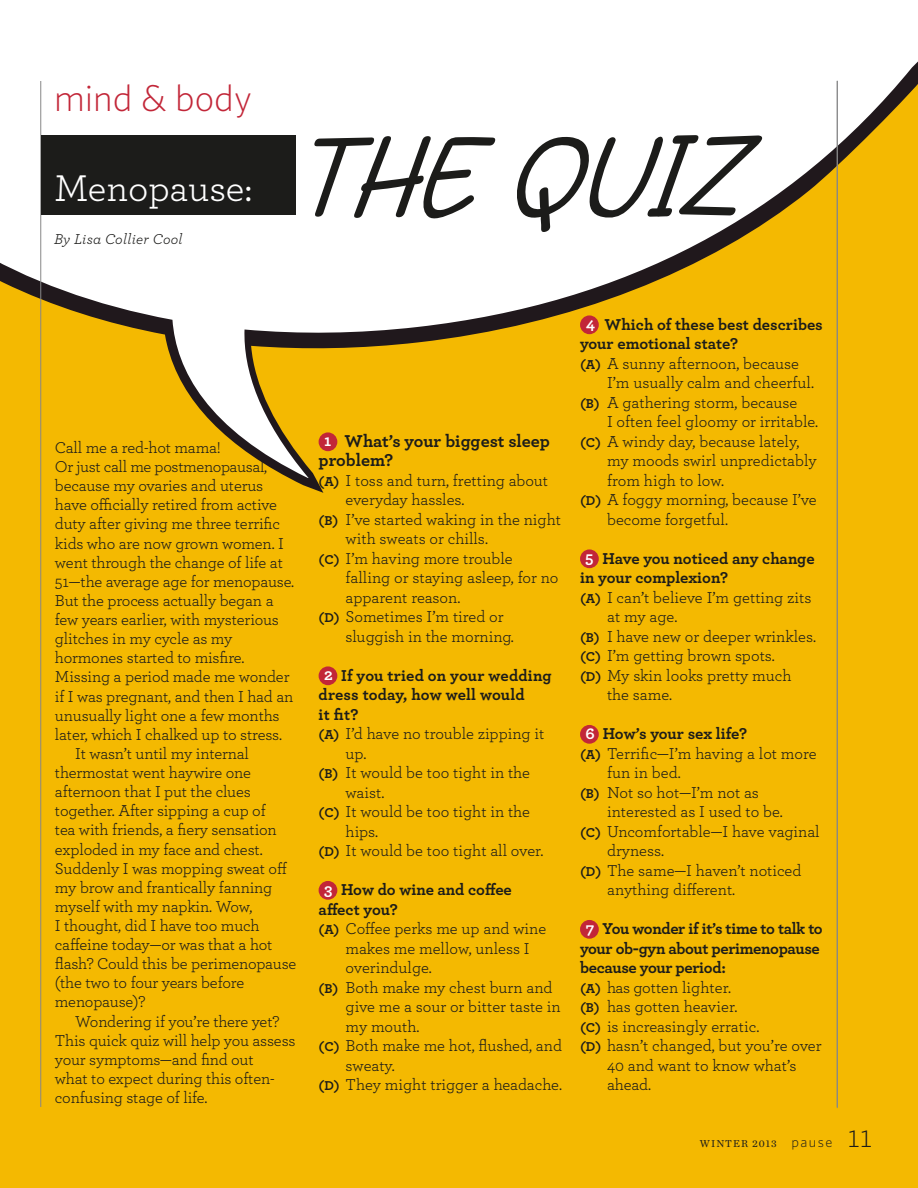
<style>
.page{position:relative;width:918px;height:1188px;background:#f4b901}
.page>*{position:absolute;margin:0;border:0;box-sizing:border-box;transform-origin:0 0}
.t1{font:italic 138.75px "DHF Semangat 2012 Demo";color:#1c1c1a}
.t2{font:39px "Archer";letter-spacing:-.01em;color:#fff}
.t3{font:300 37.5px "Whitney";color:#c22638}
.t4{font:300 33px "Archer";color:#1c1c1a}
.t5{font:700 18px/19.5px "Archer";color:#1c1c1a}
.t6{font:16.5px/19.5px "Archer";letter-spacing:-.01em;color:#1c1c1a}
.t7{font:700 16.5px/19.5px "Archer";letter-spacing:-.005em;color:#1c1c1a}
.t8{font:italic 15px "Archer";letter-spacing:.02em;color:#1c1c1a}
.t9{font:10.5px "Chronicle Text G1";letter-spacing:.1em;color:#1c1c1a}
.s1{font-size:16.5px;color:#fff}
.s2{font-weight:700;font-size:13.5px}
.s3{color:#fff}
.s4{font-size:13.5px}
.s5{font-weight:400}
.s6{font-family:"Whitney";font-weight:300;font-size:14.4px}
</style>
<div class="page">
<svg style="left:0;top:0;width:918px;height:478px;fill:#fff"></svg>
<hr style="left:837px;top:81px;width:1px;height:1027px;background:#878788">
<hr style="left:40px;top:81px;width:1px;height:1026px;background:#878788">
<div style="left:319px;top:432px;width:18px;height:19px;background:#c22638;border-radius:50%"></div>
<div style="left:319px;top:666px;width:18px;height:19px;background:#c22638;border-radius:50%"></div>
<div style="left:319px;top:881px;width:18px;height:19px;background:#c22638;border-radius:50%"></div>
<div style="left:580px;top:315px;width:19px;height:19px;background:#c22638;border-radius:50%"></div>
<div style="left:580px;top:549px;width:19px;height:19px;background:#c22638;border-radius:50%"></div>
<div style="left:580px;top:725px;width:19px;height:19px;background:#c22638;border-radius:50%"></div>
<div style="left:580px;top:920px;width:19px;height:19px;background:#c22638;border-radius:50%"></div>
<div style="left:41px;top:136px;width:255px;height:79px;background:#1c1c1a"></div>
<h3 class="t3" style="left:54px;top:73px;width:199px">mind &amp; body</h3>
<h2 class="t2" style="left:54px;top:161px;width:200px">Menopause:</h2>
<p class="t8" style="left:54px;top:228px;width:130px">By Lisa Collier Cool</p>
<h1 class="t1" style="left:284px;top:108px;width:453px">THE QUIZ</h1>
<p class="t6" style="left:55px;top:437px;width:167px">Call me a red-hot mama!</p>
<p class="t6" style="left:55px;top:456px;width:214px">Or just call me postmenopausal,</p>
<p class="t6" style="left:55px;top:475px;width:210px">because my ovaries and uterus</p>
<p class="t6" style="left:55px;top:494px;width:224px">have officially retired from active</p>
<p class="t6" style="left:55px;top:513px;width:227px">duty after giving me three terrific</p>
<p class="t6" style="left:55px;top:533px;width:231px">kids who are now grown women. I</p>
<p class="t6" style="left:55px;top:552px;width:230px">went through the change of life at</p>
<p class="t6" style="left:55px;top:571px;width:241px">51—the average age for menopause.</p>
<p class="t6" style="left:55px;top:590px;width:220px">But the process actually began a</p>
<p class="t6" style="left:55px;top:609px;width:226px">few years earlier, with mysterious</p>
<p class="t6" style="left:55px;top:628px;width:179px">glitches in my cycle as my</p>
<p class="t6" style="left:55px;top:647px;width:191px">hormones started to misfire.</p>
<p class="t6" style="left:55px;top:666px;width:236px">Missing a period made me wonder</p>
<p class="t6" style="left:55px;top:685px;width:240px">if I was pregnant, and then I had an</p>
<p class="t6" style="left:55px;top:705px;width:226px">unusually light one a few months</p>
<p class="t6" style="left:55px;top:724px;width:229px">later, which I chalked up to stress.</p>
<p class="t6" style="left:75px;top:743px;width:175px">It wasn’t until my internal</p>
<p class="t6" style="left:55px;top:762px;width:198px">thermostat went haywire one</p>
<p class="t6" style="left:55px;top:781px;width:197px">afternoon that I put the clues</p>
<p class="t6" style="left:55px;top:800px;width:212px">together. After sipping a cup of</p>
<p class="t6" style="left:55px;top:819px;width:223px">tea with friends, a fiery sensation</p>
<p class="t6" style="left:55px;top:838px;width:209px">exploded in my face and chest.</p>
<p class="t6" style="left:55px;top:858px;width:234px">Suddenly I was mopping sweat off</p>
<p class="t6" style="left:55px;top:877px;width:219px">my brow and frantically fanning</p>
<p class="t6" style="left:55px;top:896px;width:199px">myself with my napkin. Wow,</p>
<p class="t6" style="left:55px;top:915px;width:206px">I thought, did I have too much</p>
<p class="t6" style="left:55px;top:934px;width:219px">caffeine today—or was that a hot</p>
<p class="t6" style="left:55px;top:953px;width:243px">flash? Could this be perimenopause</p>
<p class="t6" style="left:55px;top:972px;width:191px">(the two to four years before</p>
<p class="t6" style="left:55px;top:991px;width:92px">menopause)?</p>
<p class="t6" style="left:75px;top:1011px;width:206px">Wondering if you’re there yet?</p>
<p class="t6" style="left:55px;top:1030px;width:242px">This quick quiz will help you assess</p>
<p class="t6" style="left:55px;top:1049px;width:200px">your symptoms—and find out</p>
<p class="t6" style="left:55px;top:1068px;width:221px">what to expect during this often-</p>
<p class="t6" style="left:55px;top:1087px;width:154px">confusing stage of life.</p>
<p class="t5" style="left:319px;top:430px;width:233px;text-indent:6px"><span class="s1">1</span> What’s your biggest sleep problem?</p>
<p class="t6" style="left:319px;top:470px;width:231px"><span class="s2">(A)</span> I toss and turn, fretting about</p>
<p class="t6" style="left:346px;top:489px;width:121px">everyday hassles.</p>
<p class="t6" style="left:319px;top:509px;width:244px"><span class="s2">(B)</span> I’ve started waking in the night</p>
<p class="t6" style="left:346px;top:528px;width:144px">with sweats or chills.</p>
<p class="t6" style="left:319px;top:548px;width:196px"><span class="s2">(C)</span> I’m having more trouble</p>
<p class="t6" style="left:346px;top:567px;width:214px">falling or staying asleep, for no</p>
<p class="t6" style="left:346px;top:587px;width:116px">apparent reason.</p>
<p class="t6" style="left:319px;top:606px;width:187px"><span class="s2">(D)</span> Sometimes I’m tired or</p>
<p class="t6" style="left:346px;top:626px;width:170px">sluggish in the morning.</p>
<p class="t7" style="left:324px;top:664px;width:229px"><span class="s3">2</span> If you tried on your wedding</p>
<p class="t7" style="left:319px;top:684px;width:208px">dress today, how well would</p>
<p class="t7" style="left:319px;top:703px;width:41px">it fit?</p>
<p class="t6" style="left:319px;top:723px;width:227px"><span class="s2">(A)</span> I’d have no trouble zipping it</p>
<p class="t6" style="left:346px;top:743px;width:22px">up.</p>
<p class="t6" style="left:319px;top:762px;width:213px"><span class="s2">(B)</span> It would be too tight in the</p>
<p class="t6" style="left:346px;top:782px;width:40px">waist.</p>
<p class="t6" style="left:319px;top:801px;width:213px"><span class="s2">(C)</span> It would be too tight in the</p>
<p class="t6" style="left:346px;top:821px;width:34px">hips.</p>
<p class="t6" style="left:319px;top:840px;width:227px"><span class="s2">(D)</span> It would be too tight all over.</p>
<p class="t7" style="left:324px;top:879px;width:189px"><span class="s3">3</span> How do wine and coffee</p>
<p class="t7" style="left:319px;top:898px;width:81px">affect you?</p>
<p class="t6" style="left:319px;top:918px;width:229px"><span class="s2">(A)</span> Coffee perks me up and wine</p>
<p class="t6" style="left:346px;top:938px;width:186px">makes me mellow, unless I</p>
<p class="t6" style="left:346px;top:957px;width:88px">overindulge.</p>
<p class="t6" style="left:319px;top:977px;width:235px"><span class="s2">(B)</span> Both make my chest burn and</p>
<p class="t6" style="left:346px;top:996px;width:217px">give me a sour or bitter taste in</p>
<p class="t6" style="left:346px;top:1016px;width:75px">my mouth.</p>
<p class="t6" style="left:319px;top:1035px;width:245px"><span class="s2">(C)</span> Both make me hot, flushed, and</p>
<p class="t6" style="left:346px;top:1055px;width:51px">sweaty.</p>
<p class="t6" style="left:319px;top:1074px;width:245px"><span class="s2">(D)</span> They might trigger a headache.</p>
<p class="t7" style="left:580px;top:313px;width:244px;text-indent:6px"><span class="s3">4</span> Which of these best describes your emotional state?<br><span class="s4">(A)</span> <span class="s5">A sunny afternoon, because</span></p>
<p class="t6" style="left:580px;top:372px;width:235px;text-indent:27px">I’m usually calm and cheerful. <span class="s2">(B)</span> A gathering storm, because</p>
<p class="t6" style="left:580px;top:411px;width:240px;text-indent:27px">I often feel gloomy or irritable. <span class="s2">(C)</span> A windy day, because lately,</p>
<p class="t6" style="left:607px;top:450px;width:211px">my moods swirl unpredictably</p>
<p class="t6" style="left:607px;top:470px;width:119px">from high to low.</p>
<p class="t6" style="left:580px;top:489px;width:238px"><span class="s2">(D)</span> A foggy morning, because I’ve</p>
<p class="t6" style="left:607px;top:509px;width:123px">become forgetful.</p>
<p class="t7" style="left:585px;top:547px;width:231px"><span class="s3">5</span> Have you noticed any change</p>
<p class="t7" style="left:580px;top:567px;width:150px">in your complexion?</p>
<p class="t6" style="left:580px;top:587px;width:233px"><span class="s2">(A)</span> I can’t believe I’m getting zits</p>
<p class="t6" style="left:607px;top:606px;width:72px">at my age.</p>
<p class="t6" style="left:580px;top:626px;width:238px"><span class="s2">(B)</span> I have new or deeper wrinkles.</p>
<p class="t6" style="left:580px;top:645px;width:196px"><span class="s2">(C)</span> I’m getting brown spots.</p>
<p class="t6" style="left:580px;top:665px;width:213px"><span class="s2">(D)</span> My skin looks pretty much</p>
<p class="t6" style="left:607px;top:684px;width:67px">the same.</p>
<p class="t7" style="left:585px;top:723px;width:163px"><span class="s3">6</span> How’s your sex life?</p>
<p class="t6" style="left:580px;top:743px;width:238px"><span class="s2">(A)</span> Terrific—I’m having a lot more</p>
<p class="t6" style="left:607px;top:762px;width:75px">fun in bed.</p>
<p class="t6" style="left:580px;top:782px;width:181px"><span class="s2">(B)</span> Not so hot—I’m not as</p>
<p class="t6" style="left:607px;top:801px;width:177px">interested as I used to be.</p>
<p class="t6" style="left:580px;top:821px;width:241px"><span class="s2">(C)</span> Uncomfortable—I have vaginal</p>
<p class="t6" style="left:607px;top:840px;width:59px">dryness.</p>
<p class="t6" style="left:580px;top:860px;width:223px"><span class="s2">(D)</span> The same—I haven’t noticed</p>
<p class="t6" style="left:607px;top:879px;width:130px">anything different.</p>
<p class="t7" style="left:586px;top:918px;width:239px"><span class="s3">7</span> You wonder if it’s time to talk to</p>
<p class="t7" style="left:580px;top:937px;width:241px">your ob-gyn about perimenopause</p>
<p class="t7" style="left:580px;top:957px;width:147px">because your period:</p>
<p class="t6" style="left:580px;top:977px;width:153px"><span class="s2">(A)</span> has gotten lighter.</p>
<p class="t6" style="left:580px;top:996px;width:159px"><span class="s2">(B)</span> has gotten heavier.</p>
<p class="t6" style="left:580px;top:1016px;width:181px"><span class="s2">(C)</span> is increasingly erratic.</p>
<p class="t6" style="left:580px;top:1035px;width:243px"><span class="s2">(D)</span> hasn’t changed, but you’re over</p>
<p class="t6" style="left:607px;top:1055px;width:191px">40 and want to know what’s</p>
<p class="t6" style="left:607px;top:1074px;width:46px">ahead.</p>
<p class="t9" style="left:700px;top:1136px;width:134px">WINTER 2013 <span class="s6">pause</span></p>
<h3 class="t4" style="left:847px;top:1115px;width:26px">11</h3>
</div>
